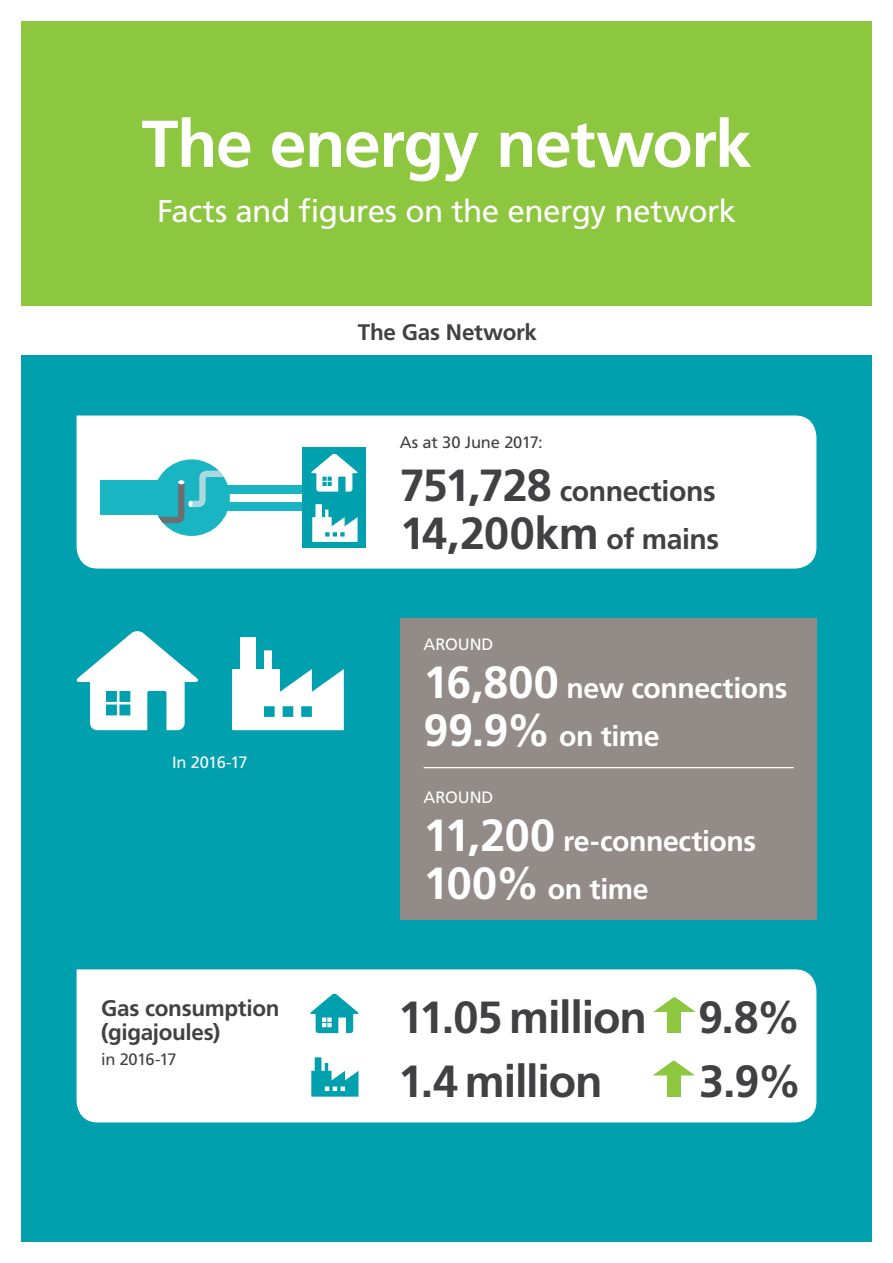
<style>
.page{position:relative;width:893px;height:1263px;background:#fff}
.page>*{position:absolute;margin:0;border:0;box-sizing:border-box;transform-origin:0 0}
.t1{font:700 66px "Frutiger";letter-spacing:-.02em;color:#fff}
.t2{font:700 45px/63.8px "Frutiger";letter-spacing:-.025em;color:#414042}
.t3{font:31.5px "Frutiger";letter-spacing:-.015em;color:#fff}
.t4{font:700 28.5px/48px "Frutiger";letter-spacing:-.015em;color:#fff}
.t5{font:700 28.5px "Frutiger";letter-spacing:-.015em;color:#414042}
.t6{font:700 22.5px/24.8px "Frutiger";letter-spacing:-.015em;color:#414042}
.t7{font:16.5px "Frutiger";letter-spacing:-.015em;color:#414042}
.t8{font:16.5px "Frutiger";letter-spacing:-.01em;color:#fff}
.s1{font-size:45px}
.s2{font-size:28.5px}
</style>
<div class="page">
<div style="left:22px;top:21px;width:850px;height:285px;background:#8dc63f"></div>
<div style="left:22px;top:355px;width:850px;height:887px;background:#00a0af"></div>
<div style="left:400px;top:618px;width:416px;height:302px;background:#938b87"></div>
<svg style="left:76px;top:631px;width:122px;height:99px"></svg>
<svg style="left:232px;top:637px;width:112px;height:93px"></svg>
<hr style="left:424px;top:767px;width:370px;height:1px;background:#fff">
<div style="left:77px;top:415px;width:739px;height:154px;background:#fff"></div>
<div style="left:100px;top:480px;width:62px;height:34px;background:#19b5c2"></div>
<div style="left:153px;top:459px;width:77px;height:77px;background:#19b5c2;border-radius:50%"></div>
<svg style="left:153px;top:467px;width:77px;height:59px"></svg>
<div style="left:224px;top:485px;width:99px;height:8px;background:#19b5c2"></div>
<div style="left:224px;top:502px;width:99px;height:8px;background:#19b5c2"></div>
<div style="left:302px;top:447px;width:64px;height:101px;background:#00a0af"></div>
<svg style="left:311px;top:454px;width:47px;height:38px"></svg>
<svg style="left:312px;top:504px;width:46px;height:38px"></svg>
<div style="left:77px;top:969px;width:739px;height:153px;background:#fff"></div>
<svg style="left:653px;top:997px;width:43px;height:15px"></svg>
<div style="left:668px;top:1011px;width:13px;height:22px;background:#8dc63f"></div>
<svg style="left:652px;top:1060px;width:43px;height:15px"></svg>
<div style="left:667px;top:1075px;width:13px;height:22px;background:#8dc63f"></div>
<svg style="left:310px;top:993px;width:49px;height:40px"></svg>
<svg style="left:311px;top:1057px;width:47px;height:40px"></svg>
<h1 class="t1" style="left:142px;top:105px;width:612px">The energy network</h1>
<p class="t3" style="left:157px;top:192px;width:581px">Facts and figures on the energy network</p>
<p class="t6" style="left:358px;top:320px;width:181px">The Gas Network</p>
<p class="t7" style="left:400px;top:433px;width:144px">As at 30 June 2017:</p>
<p class="t5" style="left:400px;top:474px;width:318px"><span class="s1">751,728</span> connections</p>
<h2 class="t2" style="left:400px;top:501px;width:321px">14,200km <span class="s2">of mains</span></h2>
<p class="t8" style="left:172px;top:752px;width:77px">In 2016-17</p>
<p class="t6" style="left:101px;top:995px;width:180px">Gas consumption (gigajoules)</p>
<p class="t7" style="left:101px;top:1049px;width:77px">in 2016-17</p>
<p class="t8" style="left:424px;top:634px;width:71px">AROUND</p>
<p class="t4" style="left:424px;top:664px;width:365px"><span class="s1">16,800</span> new connections<br><span class="s1">99.9%</span> on time</p>
<p class="t8" style="left:424px;top:787px;width:71px">AROUND</p>
<p class="t4" style="left:424px;top:817px;width:334px"><span class="s1">11,200</span> re-connections<br><span class="s1">100%</span> on time</p>
<h2 class="t2" style="left:398px;top:985px;width:405px">11.05 million 9.8%<br>1.4 million</h2>
<h2 class="t2" style="left:699px;top:1049px;width:105px">3.9%</h2>
</div>
